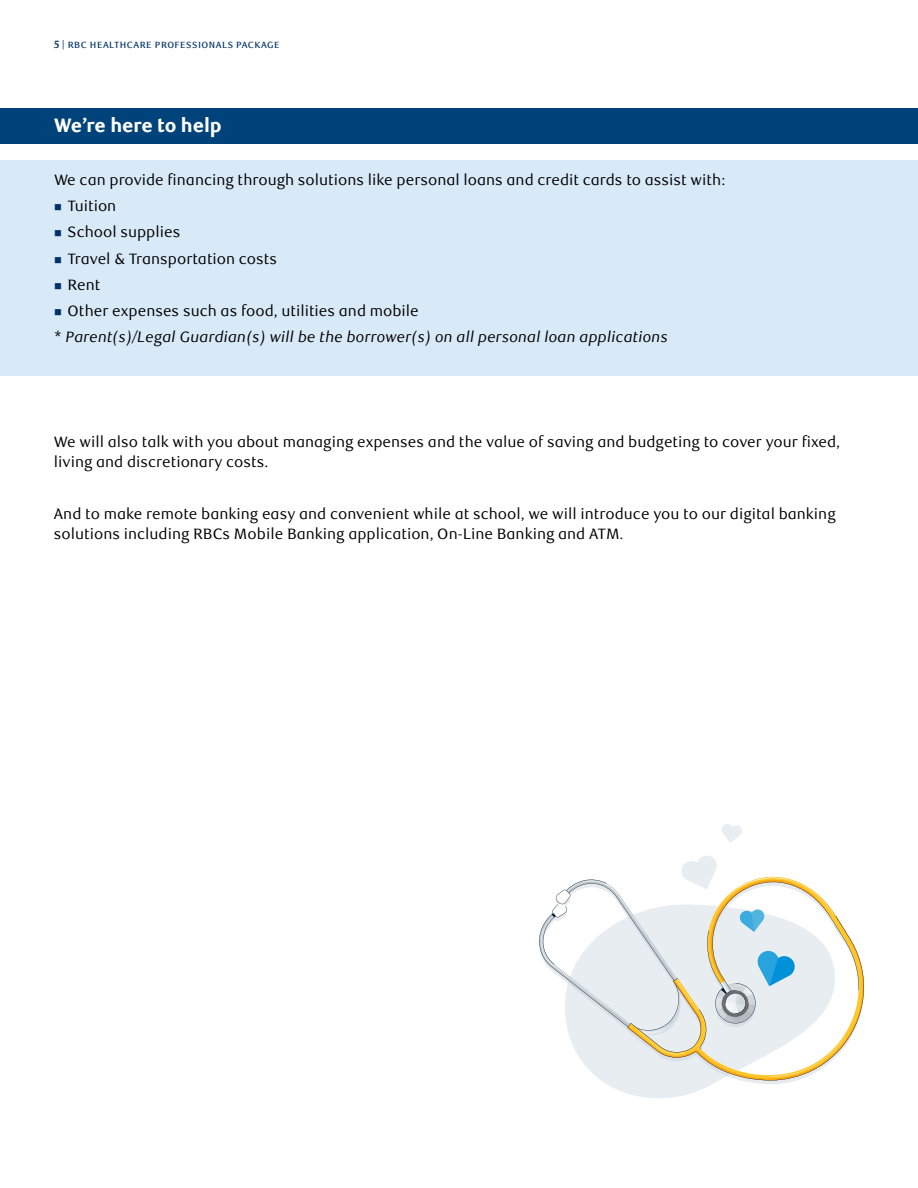
<style>
.page{position:relative;width:918px;height:1188px;background:#fff}
.page>*{position:absolute;margin:0;border:0;box-sizing:border-box;transform-origin:0 0}
.t1{font:800 19.5px "RBC Display";letter-spacing:-.01em;color:#fff}
.t2{font:15px/19.5px "RBC Text";color:#000}
.t3{font:italic 15px/26.2px "RBC Text";color:#000}
.t4{font:500 9px "RBC Text";letter-spacing:.05em;color:#003168}
.s1{font-weight:700;font-size:10.5px}
.s2{color:#003168}
.s3{font-style:normal}
</style>
<div class="page">
<div style="left:0;top:160px;width:918px;height:216px;background:#d8e9f8"></div>
<div style="left:0;top:108px;width:918px;height:36px;background:#00427a"></div>
<svg style="left:607px;top:1084px;width:97px;height:15px"></svg>
<svg style="left:628px;top:1080px;width:169px;height:8px"></svg>
<svg style="left:539px;top:856px;width:325px;height:224px"></svg>
<svg style="left:722px;top:824px;width:20px;height:19px"></svg>
<p class="t4" style="left:54px;top:40px;width:228px"><span class="s1">5</span> | RBC HEALTHCARE PROFESSIONALS PACKAGE</p>
<h1 class="t1" style="left:54px;top:114px;width:169px">We’re here to help</h1>
<p class="t2" style="left:54px;top:170px;width:673px">We can provide financing through solutions like personal loans and credit cards to assist with:</p>
<p class="t2" style="left:54px;top:197px;width:64px"><span class="s2">■</span> Tuition</p>
<p class="t2" style="left:54px;top:223px;width:128px"><span class="s2">■</span> School supplies</p>
<p class="t2" style="left:54px;top:249px;width:225px"><span class="s2">■</span> Travel &amp; Transportation costs</p>
<p class="t2" style="left:54px;top:275px;width:48px"><span class="s2">■</span> Rent</p>
<p class="t3" style="left:54px;top:298px;width:616px"><span class="s2">■</span> <span class="s3">Other expenses such as food, utilities and mobile<br></span>* Parent(s)/Legal Guardian(s) will be the borrower(s) on all personal loan applications</p>
<p class="t2" style="left:54px;top:433px;width:788px">We will also talk with you about managing expenses and the value of saving and budgeting to cover your fixed, living and discretionary costs.</p>
<p class="t2" style="left:54px;top:505px;width:783px">And to make remote banking easy and convenient while at school, we will introduce you to our digital banking solutions including RBCs Mobile Banking application, On-Line Banking and ATM.</p>
</div>
